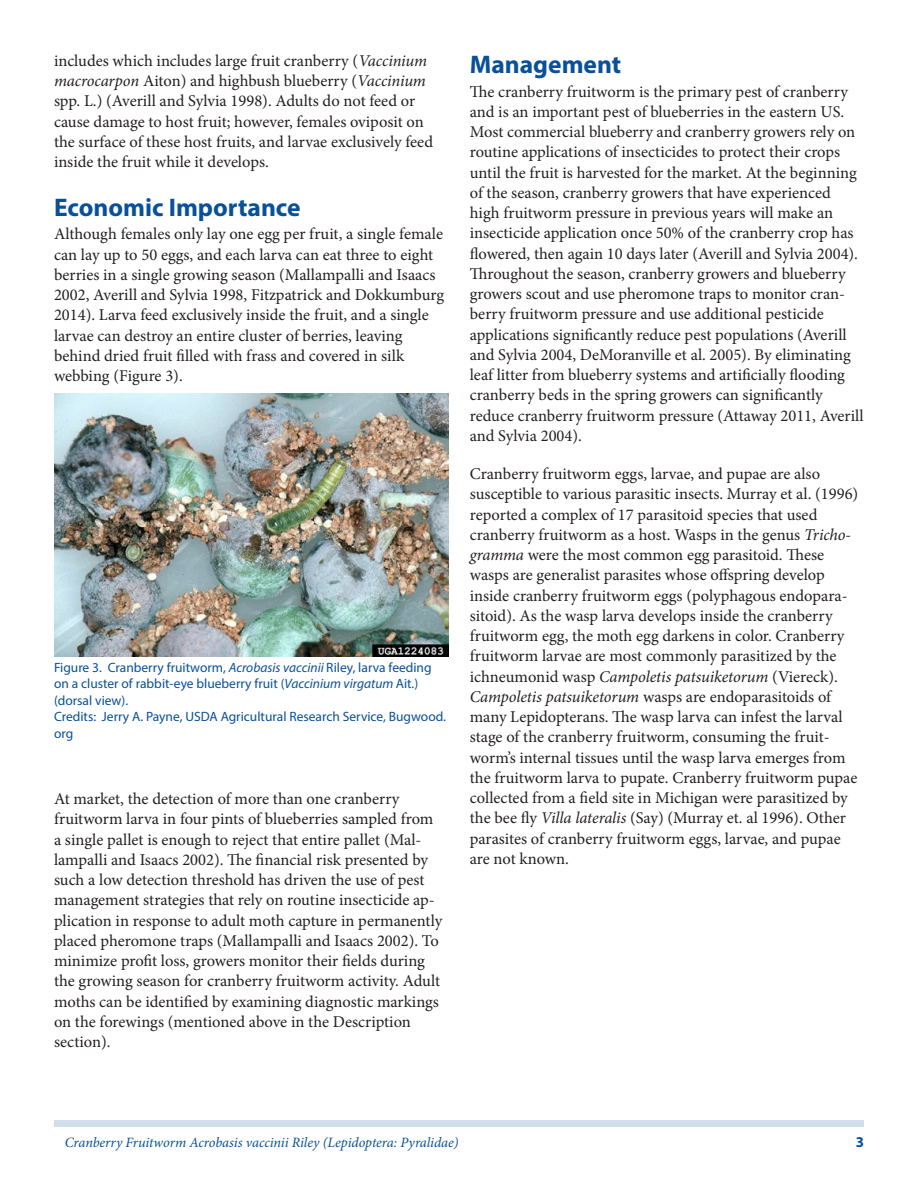
<style>
.page{position:relative;width:918px;height:1188px;background:#fff}
.page>*{position:absolute;margin:0;border:0;box-sizing:border-box;transform-origin:0 0}
.SectionHeading0{font:700 25.5px "Myriad Pro";color:#09509a}
.Paragraph{font:16.5px/20.2px "Minion Pro";color:#231f20}
.t1{font:700 15px "Myriad Pro";color:#09509a}
.RunningTitleItalics{font:italic 14.25px "Minion Pro";letter-spacing:-.005em;color:#09509a}
.FigureCaption{font:13.5px/16.5px "Myriad Pro";color:#09509a}
.s1{font-style:italic}
</style>
<div class="page">
<div style="left:54px;top:1120px;width:810px;height:7px;background:#d0dfeb"></div>
<img style="left:54px;top:394px;width:394px;height:262px">
<p class="Paragraph" style="left:54px;top:51px;width:381px">includes which includes large fruit cranberry (<span class="s1">Vaccinium macrocarpon</span> Aiton) and highbush blueberry (<span class="s1">Vaccinium </span>spp. L.) (Averill and Sylvia 1998). Adults do not feed or cause damage to host fruit; however, females oviposit on the surface of these host fruits, and larvae exclusively feed inside the fruit while it develops.</p>
<p class="SectionHeading0" style="left:54px;top:191px;width:248px">Economic Importance</p>
<p class="Paragraph" style="left:54px;top:224px;width:392px">Although females only lay one egg per fruit, a single female can lay up to 50 eggs, and each larva can eat three to eight berries in a single growing season (Mallampalli and Isaacs 2002, Averill and Sylvia 1998, Fitzpatrick and Dokkumburg 2014). Larva feed exclusively inside the fruit, and a single larvae can destroy an entire cluster of berries, leaving behind dried fruit filled with frass and covered in silk webbing (Figure 3).</p>
<p class="FigureCaption" style="left:54px;top:659px;width:379px">Figure 3. Cranberry fruitworm, <span class="s1">Acrobasis vaccinii</span> Riley, larva feeding on a cluster of rabbit-eye blueberry fruit (<span class="s1">Vaccinium virgatum</span> Ait.) (dorsal view).</p>
<p class="FigureCaption" style="left:54px;top:708px;width:394px">Credits: Jerry A. Payne, USDA Agricultural Research Service, Bugwood. org</p>
<p class="Paragraph" style="left:54px;top:789px;width:390px">At market, the detection of more than one cranberry fruitworm larva in four pints of blueberries sampled from a single pallet is enough to reject that entire pallet (Mal&shy;lampalli and Isaacs 2002). The financial risk presented by such a low detection threshold has driven the use of pest management strategies that rely on routine insecticide ap&shy;plication in response to adult moth capture in permanently placed pheromone traps (Mallampalli and Isaacs 2002). To minimize profit loss, growers monitor their fields during the growing season for cranberry fruitworm activity. Adult moths can be identified by examining diagnostic markings on the forewings (mentioned above in the Description section).</p>
<p class="SectionHeading0" style="left:470px;top:48px;width:153px">Management</p>
<p class="Paragraph" style="left:470px;top:81px;width:395px">The cranberry fruitworm is the primary pest of cranberry and is an important pest of blueberries in the eastern US.<br>Most commercial blueberry and cranberry growers rely on routine applications of insecticides to protect their crops until the fruit is harvested for the market. At the beginning of the season, cranberry growers that have experienced high fruitworm pressure in previous years will make an insecticide application once 50% of the cranberry crop has flowered, then again 10 days later (Averill and Sylvia 2004).<br>Throughout the season, cranberry growers and blueberry growers scout and use pheromone traps to monitor cran&shy;berry fruitworm pressure and use additional pesticide applications significantly reduce pest populations (Averill and Sylvia 2004, DeMoranville et al. 2005). By eliminating leaf litter from blueberry systems and artificially flooding cranberry beds in the spring growers can significantly reduce cranberry fruitworm pressure (Attaway 2011, Averill and Sylvia 2004).</p>
<p class="Paragraph" style="left:470px;top:464px;width:390px">Cranberry fruitworm eggs, larvae, and pupae are also susceptible to various parasitic insects. Murray et al. (1996) reported a complex of 17 parasitoid species that used cranberry fruitworm as a host. Wasps in the genus <span class="s1">Tricho&shy;gramma</span> were the most common egg parasitoid. These wasps are generalist parasites whose offspring develop inside cranberry fruitworm eggs (polyphagous endopara&shy;sitoid). As the wasp larva develops inside the cranberry fruitworm egg, the moth egg darkens in color. Cranberry fruitworm larvae are most commonly parasitized by the ichneumonid wasp <span class="s1">Campoletis patsuiketorum</span> (Viereck).<br><span class="s1">Campoletis patsuiketorum</span> wasps are endoparasitoids of many Lepidopterans. The wasp larva can infest the larval stage of the cranberry fruitworm, consuming the fruit&shy;worm’s internal tissues until the wasp larva emerges from the fruitworm larva to pupate. Cranberry fruitworm pupae collected from a field site in Michigan were parasitized by the bee fly <span class="s1">Villa lateralis</span> (Say) (Murray et. al 1996). Other parasites of cranberry fruitworm eggs, larvae, and pupae are not known.</p>
<p class="RunningTitleItalics" style="left:65px;top:1133px;width:395px">Cranberry Fruitworm Acrobasis vaccinii Riley (Lepidoptera: Pyralidae)</p>
<p class="t1" style="left:856px;top:1133px;width:10px">3</p>
</div>
